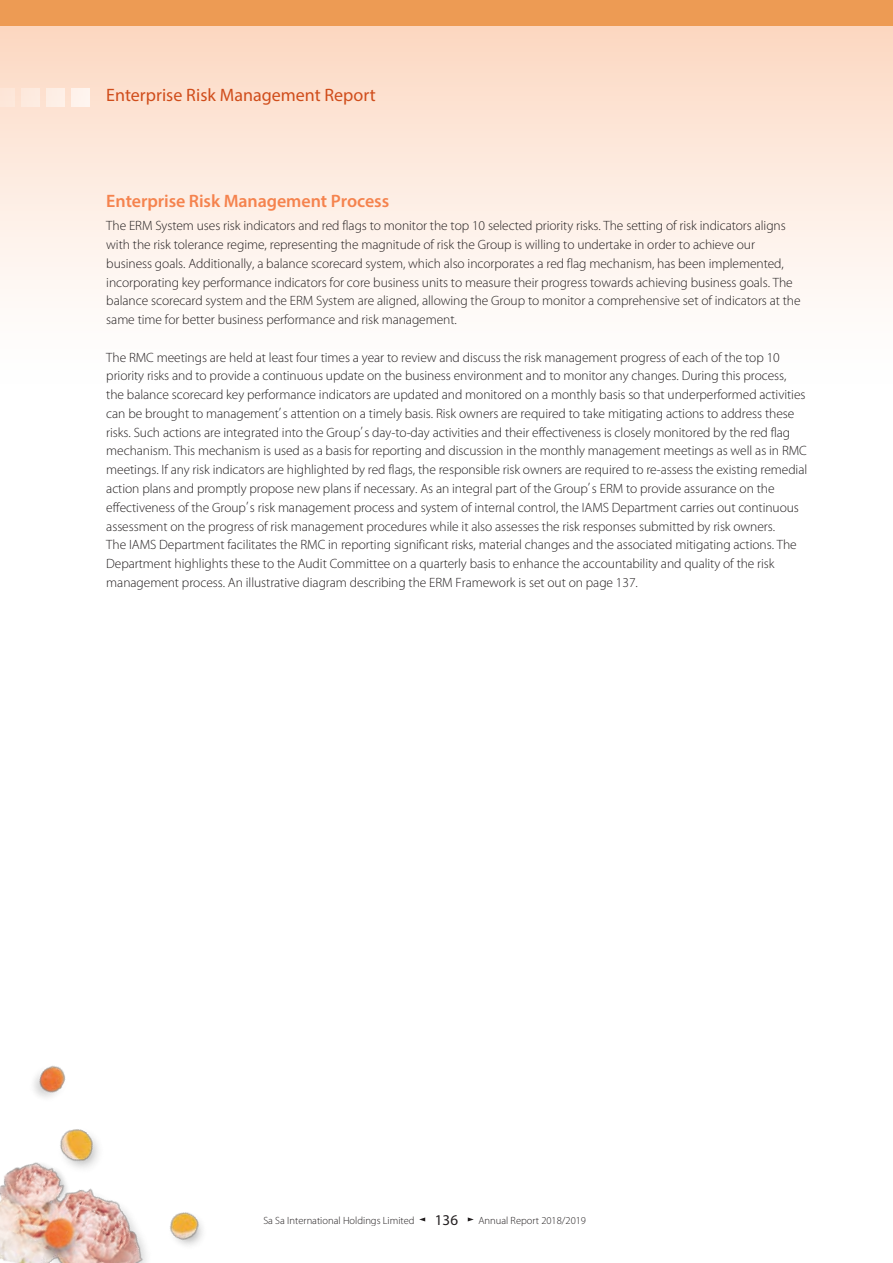
<style>
.page{position:relative;width:893px;height:1263px;background:#fff}
.page>*{position:absolute;margin:0;border:0;box-sizing:border-box;transform-origin:0 0}
.t1{font:600 18px "Myriad Pro";letter-spacing:-.005em;color:#f5834e}
.t2{font:18px "Myriad Pro";color:#d04d1b}
.t3{font:15px "Myriad Pro";color:#231f20}
.t4{font:300 13.5px/18.8px "Myriad Pro";letter-spacing:-.005em;color:#231f20}
.t5{font:300 10.5px "Myriad Pro";color:#231f20}
</style>
<div class="page">
<div style="left:0;top:0;width:893px;height:429px;background:linear-gradient(to bottom,#fcd7c1,#fff)"></div>
<div style="left:0;top:0;width:893px;height:26px;background:#ed9b54"></div>
<div style="left:0;top:89px;width:15px;height:18px;background:#fde7d9"></div>
<div style="left:22px;top:89px;width:18px;height:18px;background:#fdeadf"></div>
<div style="left:46px;top:89px;width:18px;height:18px;background:#fdefe6"></div>
<div style="left:71px;top:89px;width:18px;height:18px;background:#fef3ed"></div>
<img style="left:0;top:1065px;width:426px;height:198px">
<svg style="left:419px;top:1217px;width:6px;height:4px"></svg>
<svg style="left:468px;top:1217px;width:6px;height:4px"></svg>
<h1 class="t2" style="left:106px;top:84px;width:271px">Enterprise Risk Management Report</h1>
<h1 class="t1" style="left:106px;top:190px;width:284px">Enterprise Risk Management Process</h1>
<p class="t4" style="left:106px;top:217px;width:696px">The ERM System uses risk indicators and red flags to monitor the top 10 selected priority risks. The setting of risk indicators aligns with the risk tolerance regime, representing the magnitude of risk the Group is willing to undertake in order to achieve our business goals. Additionally, a balance scorecard system, which also incorporates a red flag mechanism, has been implemented, incorporating key performance indicators for core business units to measure their progress towards achieving business goals. The balance scorecard system and the ERM System are aligned, allowing the Group to monitor a comprehensive set of indicators at the same time for better business performance and risk management.</p>
<p class="t4" style="left:106px;top:348px;width:702px">The RMC meetings are held at least four times a year to review and discuss the risk management progress of each of the top 10 priority risks and to provide a continuous update on the business environment and to monitor any changes. During this process, the balance scorecard key performance indicators are updated and monitored on a monthly basis so that underperformed activities can be brought to management’s attention on a timely basis. Risk owners are required to take mitigating actions to address these risks. Such actions are integrated into the Group’s day-to-day activities and their effectiveness is closely monitored by the red flag mechanism. This mechanism is used as a basis for reporting and discussion in the monthly management meetings as well as in RMC meetings. If any risk indicators are highlighted by red flags, the responsible risk owners are required to re-assess the existing remedial action plans and promptly propose new plans if necessary. As an integral part of the Group’s ERM to provide assurance on the effectiveness of the Group’s risk management process and system of internal control, the IAMS Department carries out continuous assessment on the progress of risk management procedures while it also assesses the risk responses submitted by risk owners.<br>The IAMS Department facilitates the RMC in reporting significant risks, material changes and the associated mitigating actions. The Department highlights these to the Audit Committee on a quarterly basis to enhance the accountability and quality of the risk management process. An illustrative diagram describing the ERM Framework is set out on page 137.</p>
<p class="t5" style="left:263px;top:1214px;width:153px">Sa Sa International Holdings Limited</p>
<p class="t3" style="left:435px;top:1211px;width:25px">136</p>
<p class="t5" style="left:478px;top:1214px;width:109px">Annual Report 2018/2019</p>
</div>
